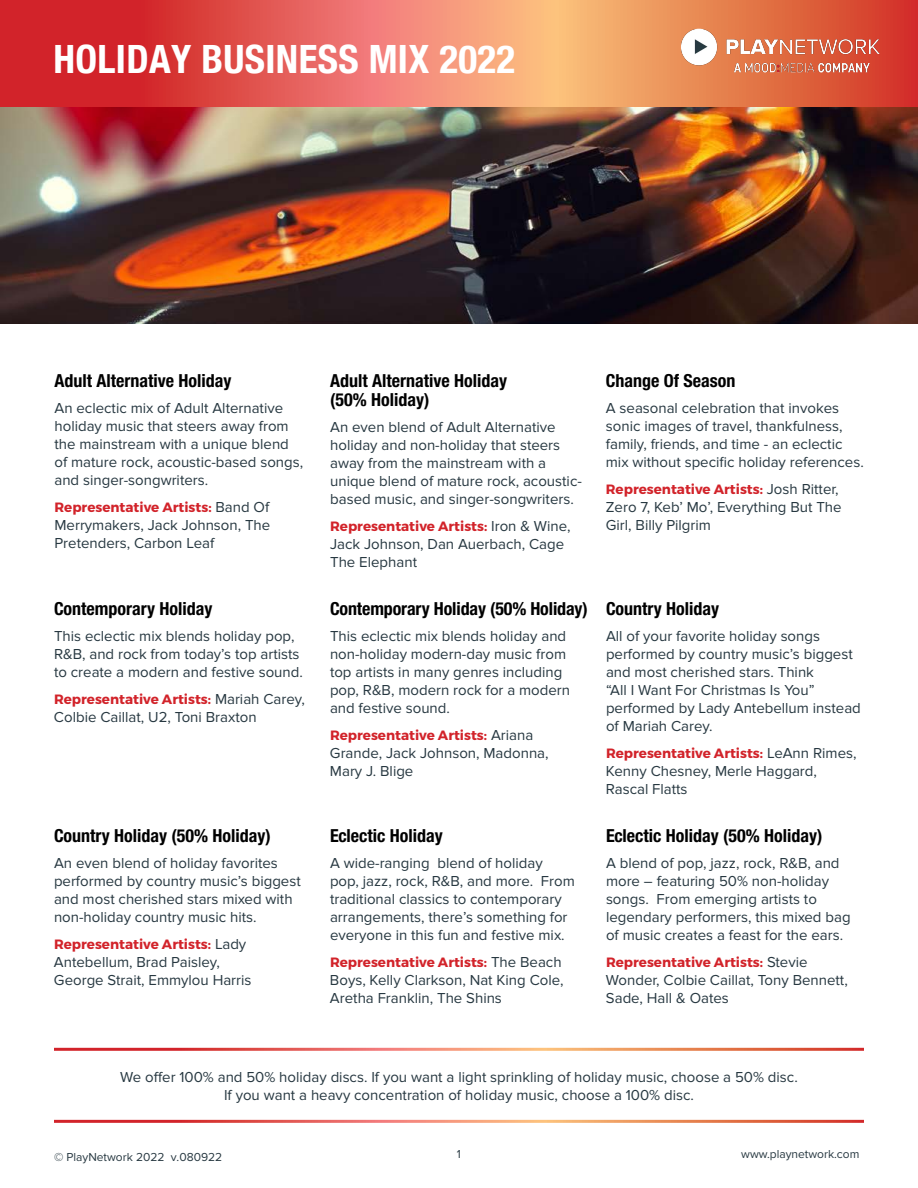
<style>
.page{position:relative;width:918px;height:1188px;background:#fff}
.page>*{position:absolute;margin:0;border:0;box-sizing:border-box;transform-origin:0 0}
.t1{font:700 condensed 39px "Helvetica Neue";letter-spacing:.01em;color:#fff}
.t2{font:700 condensed 18px/19.5px "Helvetica Neue LT";color:#000}
.t3{font:15px/18px "Proxima Nova";color:#273841}
.t4{font:700 13.5px "Montserrat";color:#d2232a}
.t5{font:12px "Proxima Nova";color:#273841}
.s1{font-family:"Proxima Nova";font-weight:400;font-size:15px;color:#273841}
</style>
<div class="page">
<svg style="left:0;top:0;width:918px;height:107px;background:#e56a55"></svg>
<img style="left:0;top:107px;width:918px;height:216px">
<img style="left:668px;top:17px;width:226px;height:72px">
<h1 class="t1" style="left:53px;top:27px;width:463px">HOLIDAY BUSINESS MIX 2022</h1>
<p class="t2" style="left:54px;top:370px;width:178px">Adult Alternative Holiday</p>
<p class="t3" style="left:54px;top:399px;width:250px">An eclectic mix of Adult Alternative holiday music that steers away from the mainstream with a unique blend of mature rock, acoustic-based songs, and singer-songwriters.</p>
<p class="t4" style="left:54px;top:498px;width:216px">Representative Artists: <span class="s1">Band Of</span></p>
<p class="t3" style="left:54px;top:516px;width:217px">Merrymakers, Jack Johnson, The<br>Pretenders, Carbon Leaf</p>
<p class="t2" style="left:54px;top:598px;width:160px">Contemporary Holiday</p>
<p class="t3" style="left:54px;top:627px;width:250px">This eclectic mix blends holiday pop,<br>R&amp;B, and rock from today’s top artists to create a modern and festive sound.</p>
<p class="t4" style="left:54px;top:691px;width:252px">Representative Artists: <span class="s1">Mariah Carey,</span></p>
<p class="t3" style="left:54px;top:708px;width:204px">Colbie Caillat, U2, Toni Braxton</p>
<p class="t2" style="left:54px;top:826px;width:218px">Country Holiday (50% Holiday)</p>
<p class="t3" style="left:54px;top:855px;width:248px">An even blend of holiday favorites performed by country music’s biggest and most cherished stars mixed with non-holiday country music hits.</p>
<p class="t4" style="left:54px;top:936px;width:194px">Representative Artists: <span class="s1">Lady</span></p>
<p class="t3" style="left:54px;top:953px;width:199px">Antebellum, Brad Paisley,<br>George Strait, Emmylou Harris</p>
<p class="t2" style="left:330px;top:370px;width:178px">Adult Alternative Holiday (50% Holiday)</p>
<p class="t3" style="left:330px;top:418px;width:253px">An even blend of Adult Alternative holiday and non-holiday that steers away from the mainstream with a unique blend of mature rock, acoustic&shy;based music, and singer-songwriters.</p>
<p class="t4" style="left:330px;top:518px;width:242px">Representative Artists: <span class="s1">Iron &amp; Wine,</span></p>
<p class="t3" style="left:330px;top:535px;width:235px">Jack Johnson, Dan Auerbach, Cage<br>The Elephant</p>
<p class="t2" style="left:330px;top:598px;width:259px">Contemporary Holiday (50% Holiday)</p>
<p class="t3" style="left:330px;top:627px;width:242px">This eclectic mix blends holiday and non-holiday modern-day music from top artists in many genres including pop, R&amp;B, modern rock for a modern and festive sound.</p>
<p class="t4" style="left:330px;top:727px;width:205px">Representative Artists: <span class="s1">Ariana</span></p>
<p class="t3" style="left:330px;top:744px;width:220px">Grande, Jack Johnson, Madonna,<br>Mary J. Blige</p>
<p class="t2" style="left:330px;top:826px;width:114px">Eclectic Holiday</p>
<p class="t3" style="left:330px;top:855px;width:246px">A wide-ranging blend of holiday pop, jazz, rock, R&amp;B, and more. From traditional classics to contemporary arrangements, there’s something for everyone in this fun and festive mix.</p>
<p class="t4" style="left:330px;top:954px;width:233px">Representative Artists: <span class="s1">The Beach</span></p>
<p class="t3" style="left:330px;top:971px;width:235px">Boys, Kelly Clarkson, Nat King Cole,<br>Aretha Franklin, The Shins</p>
<p class="t2" style="left:606px;top:370px;width:131px">Change Of Season</p>
<p class="t3" style="left:606px;top:399px;width:259px">A seasonal celebration that invokes sonic images of travel, thankfulness, family, friends, and time - an eclectic mix without specific holiday references.</p>
<p class="t4" style="left:606px;top:480px;width:234px">Representative Artists: <span class="s1">Josh Ritter,</span></p>
<p class="t3" style="left:606px;top:498px;width:237px">Zero 7, Keb’ Mo’, Everything But The<br>Girl, Billy Pilgrim</p>
<p class="t2" style="left:606px;top:598px;width:115px">Country Holiday</p>
<p class="t3" style="left:606px;top:627px;width:256px">All of your favorite holiday songs performed by country music’s biggest and most cherished stars. Think<br>“All I Want For Christmas Is You” performed by Lady Antebellum instead of Mariah Carey.</p>
<p class="t4" style="left:606px;top:745px;width:252px">Representative Artists: <span class="s1">LeAnn Rimes,</span></p>
<p class="t3" style="left:606px;top:762px;width:213px">Kenny Chesney, Merle Haggard,<br>Rascal Flatts</p>
<p class="t2" style="left:606px;top:826px;width:218px">Eclectic Holiday (50% Holiday)</p>
<p class="t3" style="left:606px;top:855px;width:246px">A blend of pop, jazz, rock, R&amp;B, and more – featuring 50% non-holiday songs. From emerging artists to legendary performers, this mixed bag of music creates a feast for the ears.</p>
<p class="t4" style="left:606px;top:954px;width:203px">Representative Artists: <span class="s1">Stevie</span></p>
<p class="t3" style="left:606px;top:971px;width:243px">Wonder, Colbie Caillat, Tony Bennett,<br>Sade, Hall &amp; Oates</p>
<p class="t3" style="left:120px;top:1068px;width:679px;text-align:center">We offer 100% and 50% holiday discs. If you want a light sprinkling of holiday music, choose a 50% disc.<br>If you want a heavy concentration of holiday music, choose a 100% disc.</p>
<p class="t5" style="left:54px;top:1150px;width:170px">© PlayNetwork 2022 v.080922</p>
<p class="t5" style="left:457px;top:1148px;width:6px">1</p>
<p class="t5" style="left:741px;top:1148px;width:120px">www.playnetwork.com</p>
</div>
